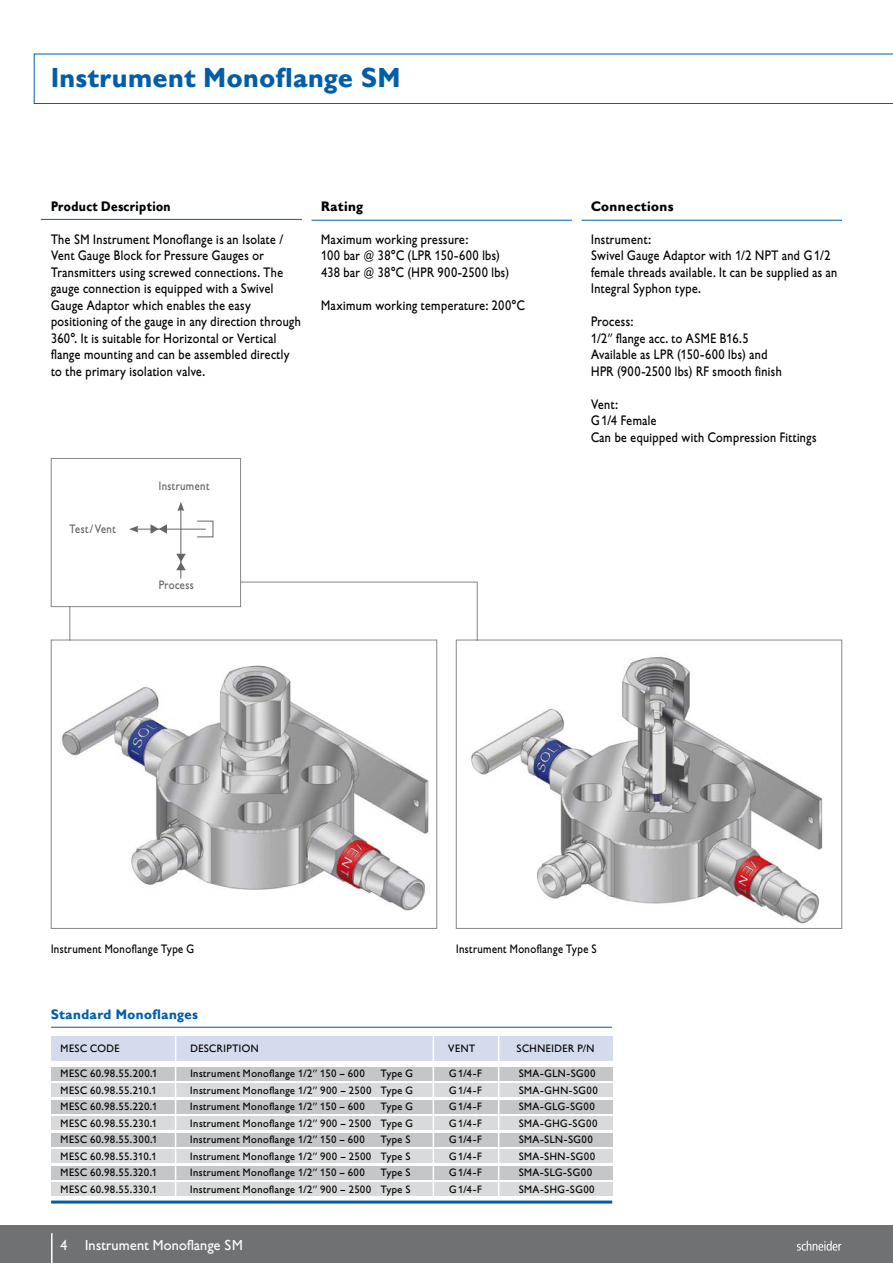
<style>
.page{position:relative;width:893px;height:1263px;background:#fff}
.page>*{position:absolute;margin:0;border:0;box-sizing:border-box;transform-origin:0 0}
.t1{font:700 27px "Gill Sans BQ";color:#005ea8}
.t2{font:14.25px "Gill Sans BQ";color:#fff}
.t3{font:13.5px/16.5px "Gill Sans BQ";letter-spacing:.02em;color:#000;scale:.9 1}
.t4{font:700 13.5px "Gill Sans BQ";letter-spacing:.015em;color:#005ea8}
.t5{font:700 13.5px "Gill Sans BQ";letter-spacing:.015em;color:#000;scale:.9 1}
.t6{font:700 13.5px "Gill Sans BQ";letter-spacing:.015em;color:#000}
.t7{font:12px "Gill Sans BQ";letter-spacing:.025em;color:#000;scale:.9 1}
.t8{font:12px "Gill Sans BQ";letter-spacing:.025em;color:#646567;scale:.9 1}
.t9{font:10.5px/16.5px "Gill Sans BQ";letter-spacing:.025em;color:#000;text-align:justify}
.s1{font-family:"AG Figures+Pi BQ"}
</style>
<div class="page">
<img style="left:471px;top:657px;width:352px;height:267px">
<hr style="left:41px;top:219px;width:261px;height:1px;background:#005ea8">
<img style="left:61px;top:665px;width:368px;height:246px">
<div style="left:51px;top:1083px;width:561px;height:14px;background:#d9dadb"></div>
<div style="left:51px;top:1067px;width:561px;height:14px;background:#c5c6c8"></div>
<div style="left:51px;top:1100px;width:561px;height:14px;background:#c5c6c8"></div>
<div style="left:51px;top:1116px;width:561px;height:14px;background:#d9dadb"></div>
<div style="left:51px;top:1133px;width:561px;height:14px;background:#c5c6c8"></div>
<div style="left:51px;top:1149px;width:561px;height:14px;background:#d9dadb"></div>
<div style="left:51px;top:1166px;width:561px;height:14px;background:#c5c6c8"></div>
<div style="left:51px;top:1182px;width:561px;height:14px;background:#d9dadb"></div>
<div style="left:51px;top:1036px;width:561px;height:25px;background:#d3dbed"></div>
<hr style="left:175px;top:1031px;width:1px;height:170px;background:#fff">
<hr style="left:433px;top:1031px;width:1px;height:170px;background:#fff">
<hr style="left:498px;top:1031px;width:1px;height:170px;background:#fff">
<hr style="left:51px;top:1027px;width:561px;height:1px;background:#005ea8">
<hr style="left:51px;top:1200px;width:561px;height:3px;background:#005ea8">
<hr style="left:311px;top:220px;width:261px;height:1px;background:#005ea8">
<hr style="left:581px;top:220px;width:261px;height:1px;background:#005ea8">
<div style="left:51px;top:640px;width:386px;height:289px;border:1px solid #87888a"></div>
<div style="left:456px;top:640px;width:386px;height:289px;border:1px solid #87888a"></div>
<div style="left:51px;top:458px;width:190px;height:149px;border:1px solid #87888a"></div>
<hr style="left:180px;top:509px;width:1px;height:69px;background:#646567">
<svg style="left:177px;top:502px;width:7px;height:9px"></svg>
<svg style="left:176px;top:554px;width:10px;height:16px"></svg>
<hr style="left:136px;top:529px;width:70px;height:1px;background:#646567">
<svg style="left:129px;top:526px;width:10px;height:7px"></svg>
<svg style="left:151px;top:524px;width:16px;height:10px"></svg>
<div style="left:197px;top:521px;width:16px;height:16px;border:1px solid #646567"></div>
<svg style="left:240px;top:581px;width:238px;height:60px"></svg>
<hr style="left:70px;top:607px;width:1px;height:33px;background:#87888a">
<svg style="left:34px;top:54px;width:859px;height:50px"></svg>
<div style="left:0;top:1226px;width:893px;height:37px;background:#707173"></div>
<hr style="left:51px;top:1233px;width:2px;height:30px;background:#fff">
<svg style="left:797px;top:1241px;width:44px;height:10px"></svg>
<h1 class="t1" style="left:51px;top:62px;width:351px">Instrument Monoflange SM</h1>
<p class="t5" style="left:51px;top:198px;width:135px">Product Description</p>
<p class="t3" style="left:51px;top:231px;width:279px">The SM Instrument Monoflange is an Isolate / Vent Gauge Block for Pressure Gauges or Transmitters using screwed connections. The gauge connection is equipped with a Swivel Gauge Adaptor which enables the easy positioning of the gauge in any direction through 360°. It is suitable for Horizontal or Vertical flange mounting and can be assembled directly to the primary isolation valve.</p>
<p class="t6" style="left:321px;top:198px;width:44px">Rating</p>
<p class="t3" style="left:321px;top:231px;width:211px">Maximum working pressure:<br>100 bar @ 38°C (LPR 150-600 lbs)<br>438 bar @ 38°C (HPR 900-2500 lbs)</p>
<p class="t3" style="left:321px;top:297px;width:228px">Maximum working temperature: 200°C</p>
<p class="t8" style="left:69px;top:521px;width:53px">Test/Vent</p>
<p class="t8" style="left:159px;top:479px;width:58px">Instrument</p>
<p class="t8" style="left:159px;top:578px;width:40px">Process</p>
<p class="t6" style="left:591px;top:198px;width:84px">Connections</p>
<p class="t3" style="left:591px;top:231px;width:275px">Instrument:<br>Swivel Gauge Adaptor with 1/2 NPT and G1/2 female threads available. It can be supplied as an<br>Integral Syphon type.</p>
<p class="t3" style="left:591px;top:314px;width:214px">Process:<br>1/2<span class="s1">HH</span> flange acc. to ASME B16.5<br>Available as LPR (150-600 lbs) and<br>HPR (900-2500 lbs) RF smooth finish</p>
<p class="t3" style="left:591px;top:396px;width:252px">Vent:<br>G1/4 Female<br>Can be equipped with Compression Fittings</p>
<p class="t7" style="left:51px;top:942px;width:161px">Instrument Monoflange Type G</p>
<p class="t7" style="left:456px;top:942px;width:158px">Instrument Monoflange Type S</p>
<p class="t4" style="left:51px;top:1007px;width:149px">Standard Monoflanges</p>
<p class="t9" style="left:61px;top:1040px;width:61px">MESC CODE</p>
<p class="t9" style="left:190px;top:1040px;width:70px">DESCRIPTION</p>
<p class="t9" style="left:448px;top:1040px;width:28px">VENT</p>
<p class="t9" style="left:517px;top:1040px;width:79px">SCHNEIDER P/N</p>
<p class="t9" style="left:190px;top:1065px;width:176px">Instrument Monoflange 1/2<span class="s1">HH</span> 150 – 600</p>
<p class="t9" style="left:449px;top:1065px;width:34px">G1/4-F G1/4-F G1/4-F G1/4-F G1/4-F G1/4-F G1/4-F G1/4-F</p>
<p class="t9" style="left:519px;top:1065px;width:81px;text-align:left">SMA-GLN-SG00<br>SMA-GHN-SG00<br>SMA-GLG-SG00<br>SMA-GHG-SG00<br>SMA-SLN-SG00<br>SMA-SHN-SG00<br>SMA-SLG-SG00<br>SMA-SHG-SG00</p>
<p class="t9" style="left:61px;top:1065px;width:99px">MESC 60.98.55.200.1<br>MESC 60.98.55.210.1<br>MESC 60.98.55.220.1<br>MESC 60.98.55.230.1<br>MESC 60.98.55.300.1<br>MESC 60.98.55.310.1<br>MESC 60.98.55.320.1<br>MESC 60.98.55.330.1</p>
<p class="t9" style="left:190px;top:1065px;width:224px;text-indent:191px">Type G Instrument Monoflange 1/2<span class="s1">HH</span> 900 – 2500 Type G Instrument Monoflange 1/2<span class="s1">HH</span> 150 – 600</p>
<p class="t9" style="left:190px;top:1098px;width:224px;text-indent:191px">Type G Instrument Monoflange 1/2<span class="s1">HH</span> 900 – 2500 Type G Instrument Monoflange 1/2<span class="s1">HH</span> 150 – 600</p>
<p class="t9" style="left:190px;top:1131px;width:222px;text-indent:191px">Type S Instrument Monoflange 1/2<span class="s1">HH</span> 900 – 2500 Type S Instrument Monoflange 1/2<span class="s1">HH</span> 150 – 600</p>
<p class="t9" style="left:190px;top:1164px;width:222px;text-align:right">Type S<br>Instrument Monoflange 1/2<span class="s1">HH</span> 900 – 2500 Type S</p>
<p class="t2" style="left:60px;top:1237px;width:184px">4 Instrument Monoflange SM</p>
</div>
